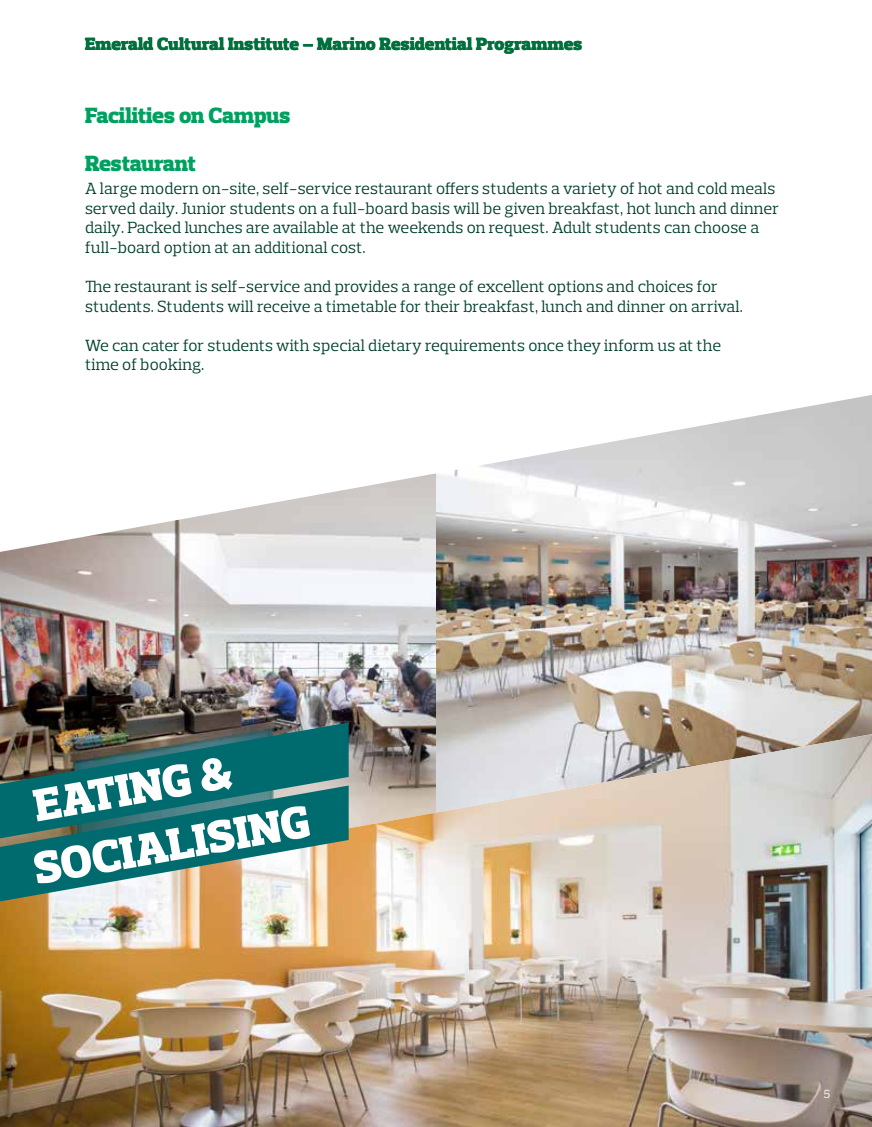
<style>
.page{position:relative;width:872px;height:1127px;background:#fff}
.page>*{position:absolute;margin:0;border:0;box-sizing:border-box;transform-origin:0 0}
.t1{font:900 46.5px/61.9px "Prelo Slab";color:#fff}
.t2{font:900 22.5px/47.5px "Prelo Slab";color:#00a160}
.t3{font:900 18px "Prelo Slab";letter-spacing:-.005em;color:#00703c}
.t4{font:16.5px/19.5px "Prelo Slab";color:#003f2d}
.t5{font:12px "Prelo Slab";color:#fff}
</style>
<div class="page">
<img style="left:1px;top:473px;width:435px;height:261px">
<img style="left:436px;top:395px;width:436px;height:339px">
<img style="left:1px;top:734px;width:871px;height:393px">
<img style="left:0;top:512px;width:1px;height:615px">
<img style="left:0;top:722px;width:349px;height:63px">
<svg style="left:0;top:785px;width:349px;height:116px;background:#458882"></svg>
<p class="t3" style="left:85px;top:33px;width:498px">Emerald Cultural Institute – Marino Residential Programmes</p>
<h2 class="t2" style="left:85px;top:92px;width:207px">Facilities on Campus<br>Restaurant</h2>
<p class="t4" style="left:85px;top:179px;width:695px">A large modern on-site, self-service restaurant offers students a variety of hot and cold meals served daily. Junior students on a full‑board basis will be given breakfast, hot lunch and dinner daily. Packed lunches are available at the weekends on request. Adult students can choose a full‑board option at an additional cost.</p>
<p class="t4" style="left:85px;top:277px;width:659px">The restaurant is self-service and provides a range of excellent options and choices for students. Students will receive a timetable for their breakfast, lunch and dinner on arrival.</p>
<p class="t4" style="left:85px;top:335px;width:637px">We can cater for students with special dietary requirements once they inform us at the time of booking.</p>
<h1 class="t1" style="left:18px;top:777px;width:280px;rotate:-10deg">eating &amp; social ising</h1>
<p class="t5" style="left:823px;top:1087px;width:8px">5</p>
</div>
